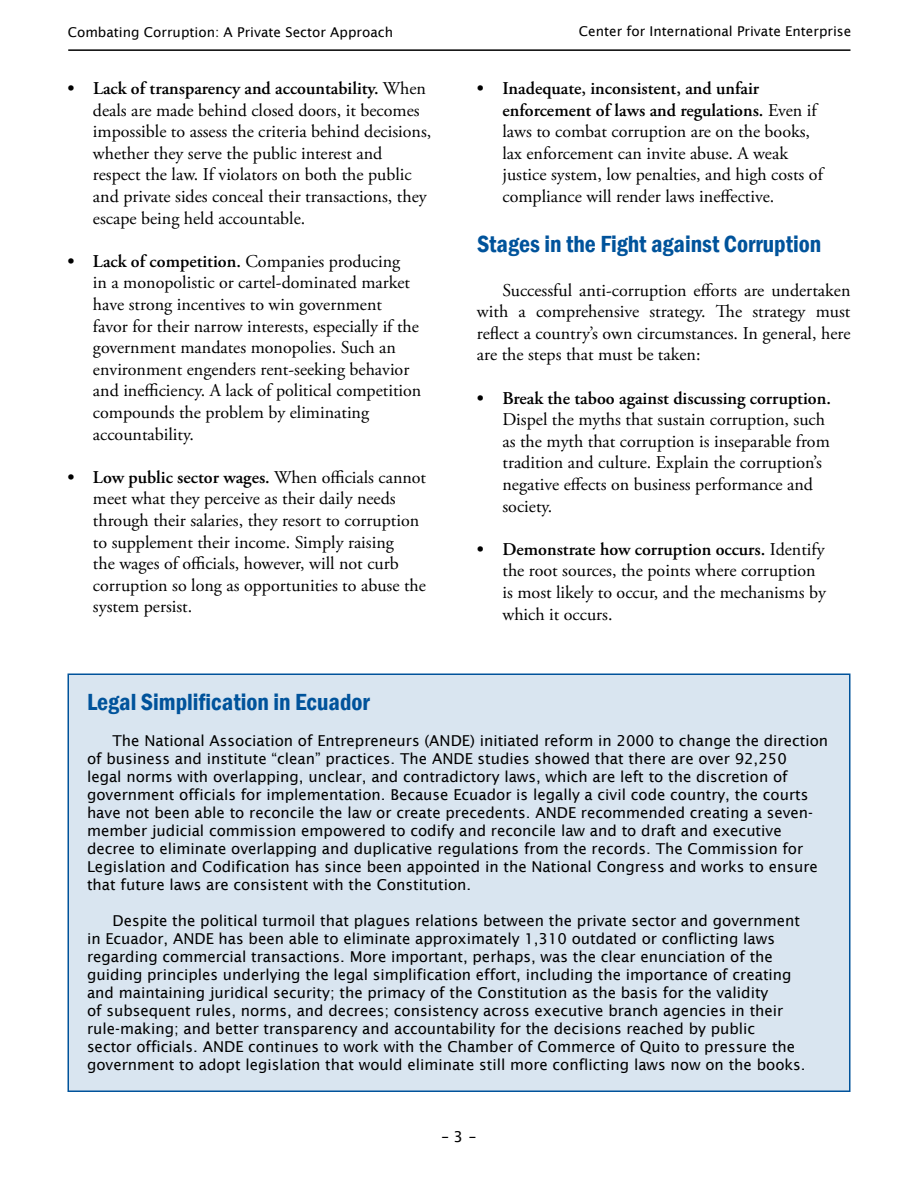
<style>
.page{position:relative;width:918px;height:1188px;background:#fff}
.page>*{position:absolute;margin:0;border:0;box-sizing:border-box;transform-origin:0 0}
.t1{font:600 condensed 24px "Franklin Gothic";color:#00539b}
.t2{font:18px/21.6px "Adobe Garamond Pro";color:#000}
.t3{font:600 18px "Adobe Garamond Pro";color:#000}
.t4{font:15px/18px "Lucida Sans";color:#000}
.t5{font:13.5px "Lucida Sans";color:#000}
.s1{font-weight:600}
</style>
<div class="page">
<hr style="left:68px;top:49px;width:782px;height:2px;background:#000">
<div style="left:68px;top:674px;width:782px;height:417px;background:#d9e5f0"></div>
<div style="left:68px;top:674px;width:782px;height:418px;border:2px solid #00539b"></div>
<p class="t5" style="left:68px;top:24px;width:327px">Combating Corruption: A Private Sector Approach</p>
<p class="t5" style="left:579px;top:24px;width:274px">Center for International Private Enterprise</p>
<p class="t2" style="left:93px;top:78px;width:340px;text-indent:-25px"><span class="s1">• Lack of transparency and accountability.</span> When deals are made behind closed doors, it becomes impossible to assess the criteria behind decisions, whether they serve the public interest and respect the law. If violators on both the public and private sides conceal their transactions, they escape being held accountable.</p>
<p class="t2" style="left:93px;top:251px;width:330px;text-indent:-26px"><span class="s1">• Lack of competition.</span> Companies producing<br>in a monopolistic or cartel-dominated market have strong incentives to win government favor for their narrow interests, especially if the government mandates monopolies. Such an environment engenders rent-seeking behavior and inefficiency. A lack of political competition compounds the problem by eliminating accountability.</p>
<p class="t2" style="left:93px;top:467px;width:335px;text-indent:-26px"><span class="s1">• Low public sector wages.</span> When officials cannot meet what they perceive as their daily needs through their salaries, they resort to corruption to supplement their income. Simply raising<br>the wages of officials, however, will not curb corruption so long as opportunities to abuse the system persist.</p>
<p class="t2" style="left:502px;top:78px;width:322px;text-indent:-26px"><span class="s1">• Inadequate, inconsistent, and unfair enforcement of laws and regulations.</span> Even if laws to combat corruption are on the books, lax enforcement can invite abuse. A weak justice system, low penalties, and high costs of compliance will render laws ineffective.</p>
<h1 class="t1" style="left:477px;top:228px;width:346px">Stages in the Fight against Corruption</h1>
<p class="t2" style="left:477px;top:280px;width:375px;text-align:justify;text-indent:26px">Successful anti-corruption efforts are undertaken with a comprehensive strategy. The strategy must reflect a country’s own circumstances. In general, here are the steps that must be taken:</p>
<p class="t3" style="left:477px;top:388px;width:355px">• Break the taboo against discussing corruption.</p>
<p class="t2" style="left:502px;top:409px;width:329px">Dispel the myths that sustain corruption, such as the myth that corruption is inseparable from tradition and culture. Explain the corruption’s negative effects on business performance and society.</p>
<p class="t2" style="left:502px;top:539px;width:325px;text-indent:-25px"><span class="s1">• Demonstrate how corruption occurs.</span> Identify the root sources, the points where corruption is most likely to occur, and the mechanisms by which it occurs.</p>
<h1 class="t1" style="left:87px;top:686px;width:284px">Legal Simplification in Ecuador</h1>
<p class="t4" style="left:87px;top:731px;width:743px;text-indent:26px">The National Association of Entrepreneurs (ANDE) initiated reform in 2000 to change the direction of business and institute “clean” practices. The ANDE studies showed that there are over 92,250<br>legal norms with overlapping, unclear, and contradictory laws, which are left to the discretion of government officials for implementation. Because Ecuador is legally a civil code country, the courts have not been able to reconcile the law or create precedents. ANDE recommended creating a seven&shy;member judicial commission empowered to codify and reconcile law and to draft and executive decree to eliminate overlapping and duplicative regulations from the records. The Commission for Legislation and Codification has since been appointed in the National Congress and works to ensure that future laws are consistent with the Constitution.</p>
<p class="t4" style="left:87px;top:911px;width:720px;text-indent:26px">Despite the political turmoil that plagues relations between the private sector and government in Ecuador, ANDE has been able to eliminate approximately 1,310 outdated or conflicting laws regarding commercial transactions. More important, perhaps, was the clear enunciation of the guiding principles underlying the legal simplification effort, including the importance of creating and maintaining juridical security; the primacy of the Constitution as the basis for the validity<br>of subsequent rules, norms, and decrees; consistency across executive branch agencies in their rule-making; and better transparency and accountability for the decisions reached by public<br>sector officials. ANDE continues to work with the Chamber of Commerce of Quito to pressure the government to adopt legislation that would eliminate still more conflicting laws now on the books.</p>
<p class="t4" style="left:441px;top:1128px;width:36px">– 3 –</p>
</div>
